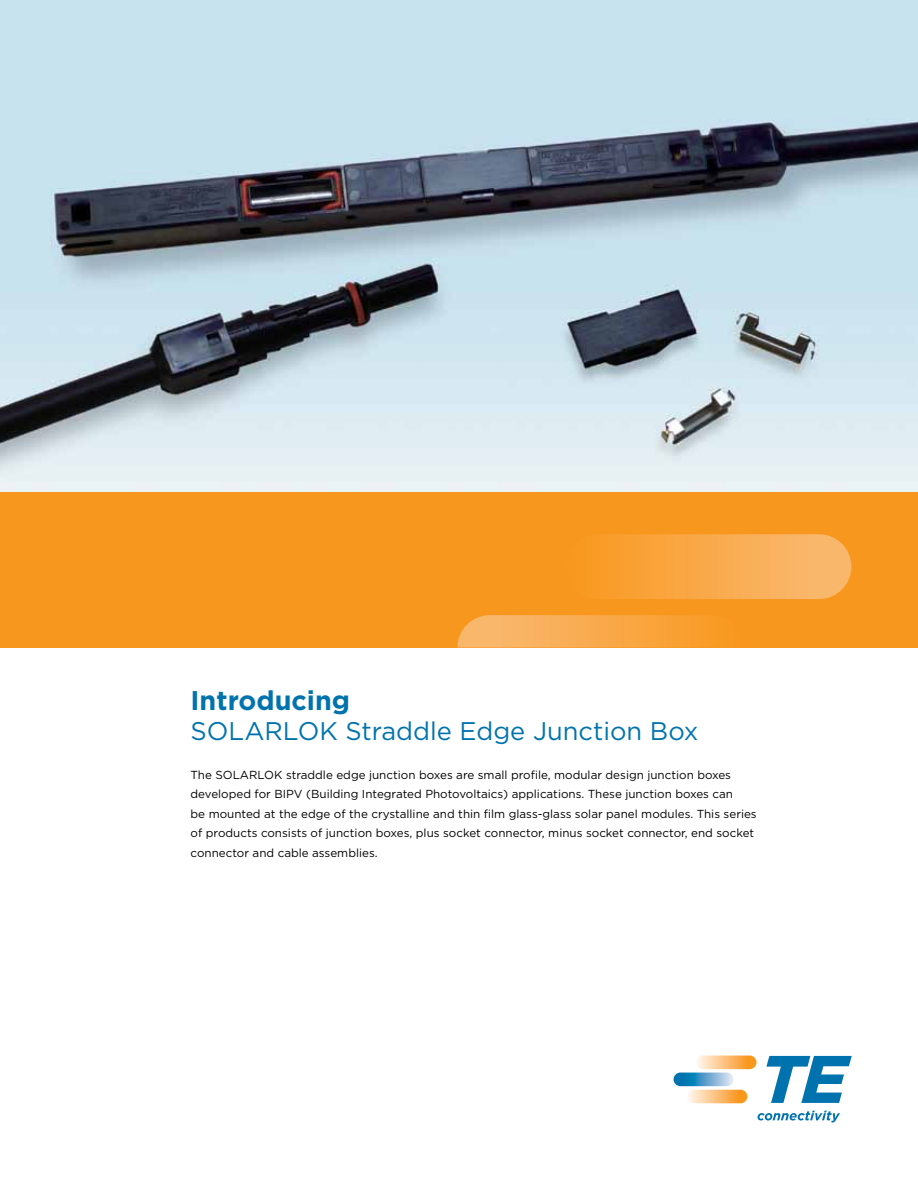
<style>
.page{position:relative;width:918px;height:1188px;background:#fff}
.page>*{position:absolute;margin:0;border:0;box-sizing:border-box;transform-origin:0 0}
.t1{font:700 27px "Gotham";color:#0073ae}
.t2{font:25.5px "Gotham";color:#0073ae}
.t3{font:11.7px/19.5px "Gotham";color:#000}
</style>
<div class="page">
<img style="left:0;top:0;width:918px;height:492px">
<svg style="left:696px;top:1056px;width:61px;height:13px"></svg>
<svg style="left:687px;top:1090px;width:60px;height:13px"></svg>
<svg style="left:674px;top:1073px;width:60px;height:13px"></svg>
<svg style="left:766px;top:1056px;width:86px;height:47px"></svg>
<svg style="left:758px;top:1111px;width:82px;height:12px"></svg>
<div style="left:0;top:492px;width:918px;height:156px;background:#f8971d"></div>
<img style="left:566px;top:534px;width:285px;height:65px;border-radius:32px">
<img style="left:457px;top:615px;width:252px;height:33px">
<h1 class="t1" style="left:191px;top:683px;width:161px">Introducing</h1>
<h2 class="t2" style="left:191px;top:715px;width:510px">SOLARLOK Straddle Edge Junction Box</h2>
<p class="t3" style="left:191px;top:765px;width:568px">The SOLARLOK straddle edge junction boxes are small profile, modular design junction boxes developed for BIPV (Building Integrated Photovoltaics) applications. These junction boxes can<br>be mounted at the edge of the crystalline and thin film glass-glass solar panel modules. This series of products consists of junction boxes, plus socket connector, minus socket connector, end socket connector and cable assemblies.</p>
</div>
